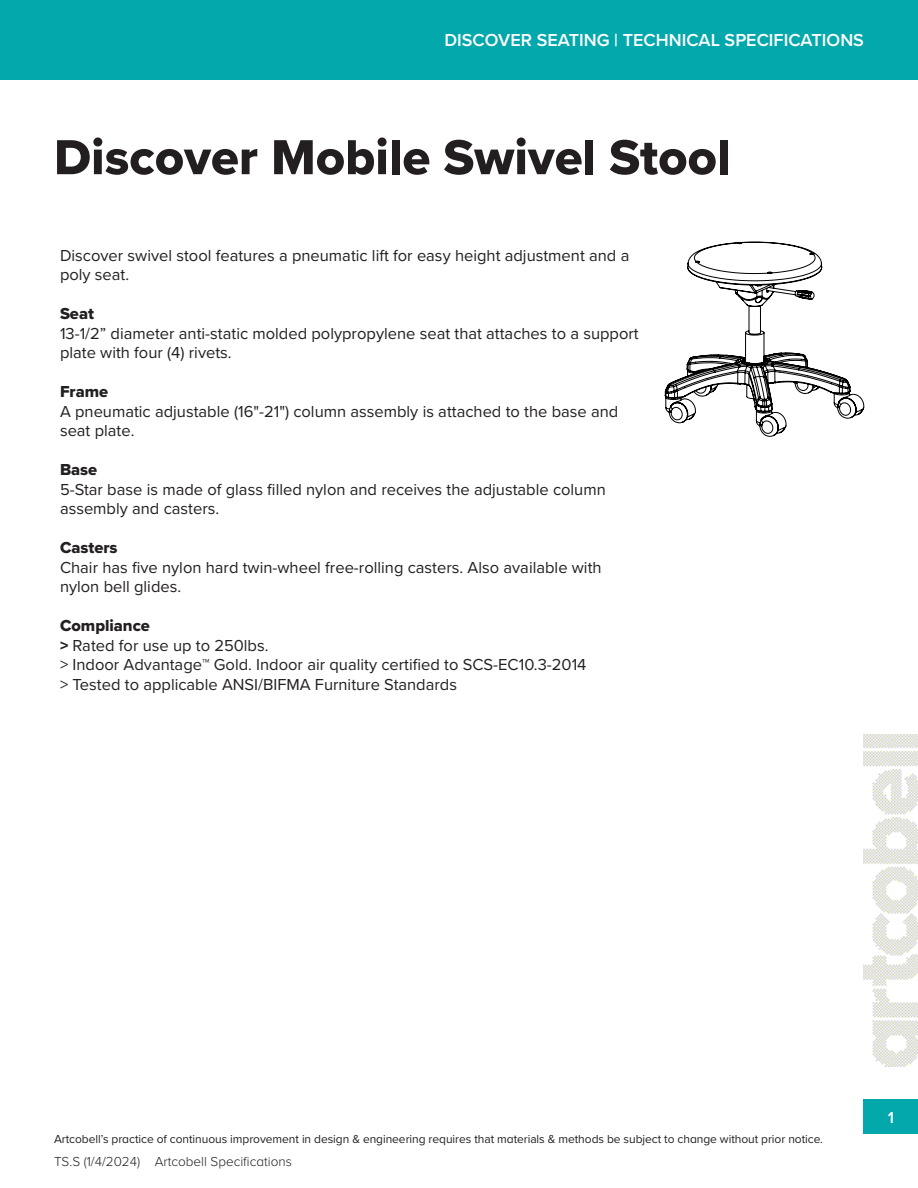
<style>
.page{position:relative;width:918px;height:1188px;background:#fff}
.page>*{position:absolute;margin:0;border:0;box-sizing:border-box;transform-origin:0 0}
.page_header{font:51px "Proxima Nova Extrabld";color:#231f20}
.t1{font:600 18px "Proxima Nova";color:#fff}
.bullet_text{font:16.5px/19.5px "Proxima Nova";color:#231f20}
.bullet_text-2{font:600 16.5px "Proxima Nova";color:#fff}
.t2{font:300 13.5px "Proxima Nova";color:#231f20}
.t3{font:12px "Proxima Nova";letter-spacing:-.005em;color:#231f20}
.s1{font-family:"Proxima Nova Extrabld"}
</style>
<div class="page">
<div style="left:0;top:0;width:918px;height:80px;background:#02a8ac"></div>
<div style="left:863px;top:1099px;width:55px;height:35px;background:#02a8ac"></div>
<img style="left:863px;top:734px;width:55px;height:333px">
<svg style="left:665px;top:242px;width:199px;height:195px"></svg>
<p class="t1" style="left:444px;top:26px;width:421px">DISCOVER SEATING | TECHNICAL SPECIFICATIONS</p>
<p class="page_header" style="left:54px;top:119px;width:678px">Discover Mobile Swivel Stool</p>
<p class="bullet_text" style="left:60px;top:245px;width:571px">Discover swivel stool features a pneumatic lift for easy height adjustment and a poly seat.</p>
<p class="bullet_text" style="left:60px;top:303px;width:580px"><span class="s1">Seat<br></span>13-1/2” diameter anti-static molded polypropylene seat that attaches to a support plate with four (4) rivets.</p>
<p class="bullet_text" style="left:60px;top:381px;width:560px"><span class="s1">Frame<br></span>A pneumatic adjustable (16"-21") column assembly is attached to the base and seat plate.</p>
<p class="bullet_text" style="left:60px;top:459px;width:547px"><span class="s1">Base<br></span>5-Star base is made of glass filled nylon and receives the adjustable column assembly and casters.</p>
<p class="bullet_text" style="left:60px;top:537px;width:543px"><span class="s1">Casters<br></span>Chair has five nylon hard twin-wheel free-rolling casters. Also available with nylon bell glides.</p>
<p class="bullet_text" style="left:60px;top:615px;width:528px"><span class="s1">Compliance<br>&gt;</span> Rated for use up to 250lbs.<br>&gt; Indoor Advantage™ Gold. Indoor air quality certified to SCS-EC10.3-2014 &gt; Tested to applicable ANSI/BIFMA Furniture Standards</p>
<p class="t3" style="left:54px;top:1131px;width:771px">Artcobell’s practice of continuous improvement in design &amp; engineering requires that materials &amp; methods be subject to change without prior notice.</p>
<p class="t2" style="left:54px;top:1151px;width:88px">TS.S (1/4/2024)</p>
<p class="t2" style="left:155px;top:1151px;width:139px">Artcobell Specifications</p>
<p class="bullet_text-2" style="left:888px;top:1105px;width:8px">1</p>
</div>
